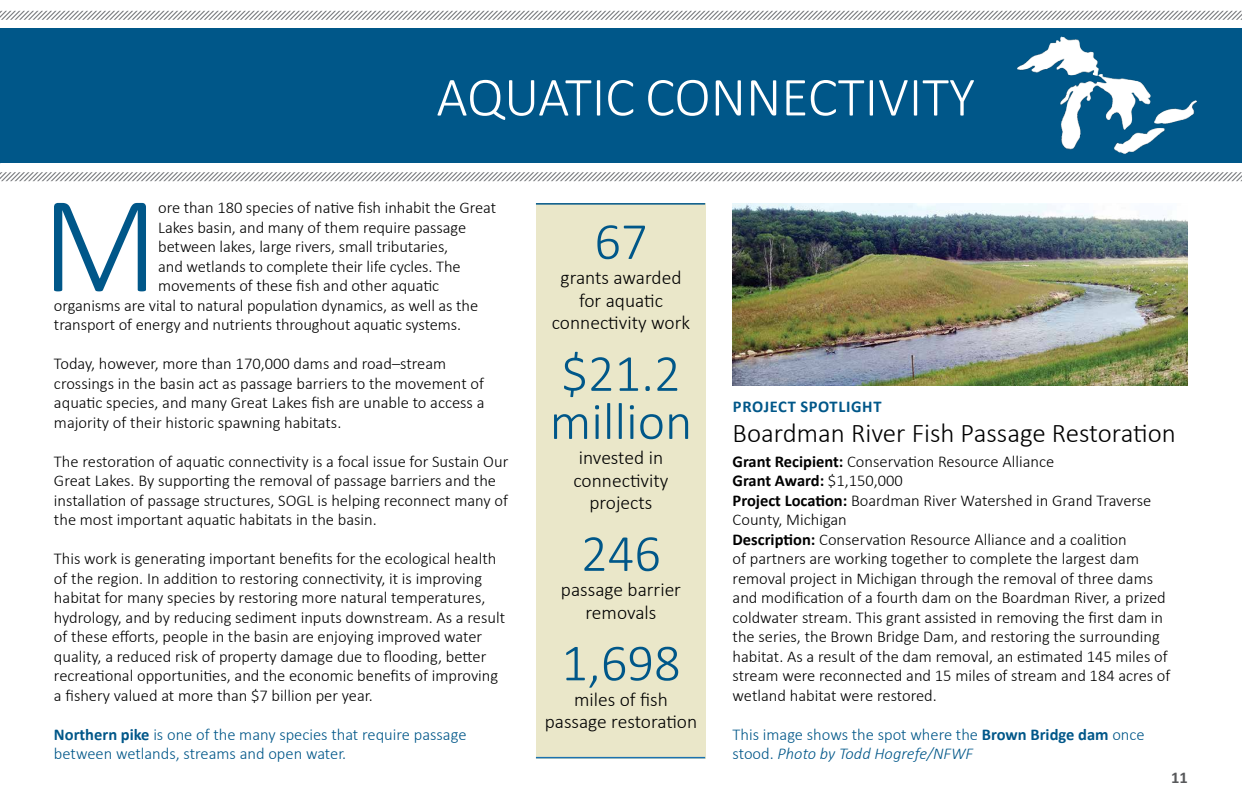
<style>
.page{position:relative;width:1242px;height:810px;background:#fff}
.page>*{position:absolute;margin:0;border:0;box-sizing:border-box;transform-origin:0 0}
.t1{font:300 139.35px "Calibri";color:#005789}
.t2{font:300 55.5px "Calibri";letter-spacing:-.01em;color:#fff}
.t3{font:300 52.5px/48px "Calibri";color:#005789}
.t4{font:300 27px "Calibri";color:#000}
.t5{font:300 19.5px/22.5px "Calibri";color:#000;text-align:center}
.t6{font:300 16.5px/19.5px "Calibri";color:#000}
.t7{font:300 16.5px/19.5px "Calibri";color:#005789}
.t8{font:700 16.5px "Calibri";letter-spacing:.04em;color:#005789}
.t9{font:700 16.5px "Calibri";color:#58595b}
.s1{font-weight:700}
.s2{font-style:italic}
</style>
<div class="page">
<div style="left:536px;top:203px;width:169px;height:555px;background:#eae7c9"></div>
<hr style="left:536px;top:203px;width:169px;height:2px;background:#005789">
<hr style="left:536px;top:757px;width:169px;height:1px;background:#1b72b0">
<div style="left:0;top:28px;width:1242px;height:136px;background:#005789"></div>
<svg style="left:0;top:10px;width:1242px;height:10px"></svg>
<svg style="left:0;top:172px;width:1242px;height:10px"></svg>
<img style="left:996px;top:36px;width:205px;height:128px">
<img style="left:733px;top:203px;width:455px;height:182px">
<h2 class="t2" style="left:436px;top:63px;width:59px">Aquatic</h2>
<h2 class="t2" style="left:645px;top:63px;width:64px">Conn</h2>
<h2 class="t2" style="left:781px;top:63px;width:195px">ectivity</h2>
<h1 class="t1" style="left:41px;top:158px;width:119px">M</h1>
<p class="t6" style="left:158px;top:198px;width:340px">ore than 180 species of native fish inhabit the Great</p>
<p class="t6" style="left:158px;top:217px;width:310px">Lakes basin, and many of them require passage</p>
<p class="t6" style="left:158px;top:237px;width:292px">between lakes, large rivers, small tributaries,</p>
<p class="t6" style="left:158px;top:256px;width:304px">and wetlands to complete their life cycles. The</p>
<p class="t6" style="left:158px;top:276px;width:283px">movements of these fish and other aquatic</p>
<p class="t6" style="left:54px;top:295px;width:426px">organisms are vital to natural population dynamics, as well as the</p>
<p class="t6" style="left:54px;top:315px;width:409px">transport of energy and nutrients throughout aquatic systems.</p>
<p class="t6" style="left:54px;top:354px;width:432px">Today, however, more than 170,000 dams and road–stream crossings in the basin act as passage barriers to the movement of aquatic species, and many Great Lakes fish are unable to access a majority of their historic spawning habitats.</p>
<p class="t6" style="left:54px;top:451px;width:456px">The restoration of aquatic connectivity is a focal issue for Sustain Our Great Lakes. By supporting the removal of passage barriers and the installation of passage structures, SOGL is helping reconnect many of the most important aquatic habitats in the basin.</p>
<p class="t6" style="left:54px;top:549px;width:453px">This work is generating important benefits for the ecological health of the region. In addition to restoring connectivity, it is improving habitat for many species by restoring more natural temperatures, hydrology, and by reducing sediment inputs downstream. As a result of these efforts, people in the basin are enjoying improved water quality, a reduced risk of property damage due to flooding, better recreational opportunities, and the economic benefits of improving a fishery valued at more than $7 billion per year.</p>
<p class="t7" style="left:54px;top:724px;width:414px"><span class="s1">Northern pike</span> is one of the many species that require passage between wetlands, streams and open water.</p>
<h3 class="t3" style="left:594px;top:217px;width:55px">67</h3>
<p class="t5" style="left:552px;top:266px;width:140px">grants awarded for aquatic connectivity work</p>
<h3 class="t3" style="left:550px;top:349px;width:144px">$21.2 million</h3>
<p class="t5" style="left:574px;top:446px;width:96px">invested in connectivity projects</p>
<h3 class="t3" style="left:581px;top:529px;width:81px">246</h3>
<p class="t5" style="left:561px;top:578px;width:122px">passage barrier removals</p>
<h3 class="t3" style="left:561px;top:638px;width:121px">1,698</h3>
<p class="t5" style="left:545px;top:688px;width:154px">miles of fish passage restoration</p>
<p class="t8" style="left:733px;top:396px;width:148px">project spotlight</p>
<h3 class="t4" style="left:733px;top:416px;width:445px">Boardman River Fish Passage Restoration</h3>
<p class="t6" style="left:733px;top:451px;width:439px"><span class="s1">Grant Recipient:</span> Conservation Resource Alliance<br><span class="s1">Grant Award:</span> $1,150,000<br><span class="s1">Project Location:</span> Boardman River Watershed in Grand Traverse County, Michigan<br><span class="s1">Description:</span> Conservation Resource Alliance and a coalition<br>of partners are working together to complete the largest dam removal project in Michigan through the removal of three dams and modification of a fourth dam on the Boardman River, a prized coldwater stream. This grant assisted in removing the first dam in the series, the Brown Bridge Dam, and restoring the surrounding habitat. As a result of the dam removal, an estimated 145 miles of stream were reconnected and 15 miles of stream and 184 acres of wetland habitat were restored.</p>
<p class="t7" style="left:733px;top:724px;width:414px">This image shows the spot where the <span class="s1">Brown Bridge dam</span> once stood. <span class="s2">Photo by Todd Hogrefe/NFWF</span></p>
<p class="t9" style="left:1171px;top:767px;width:18px">11</p>
</div>
